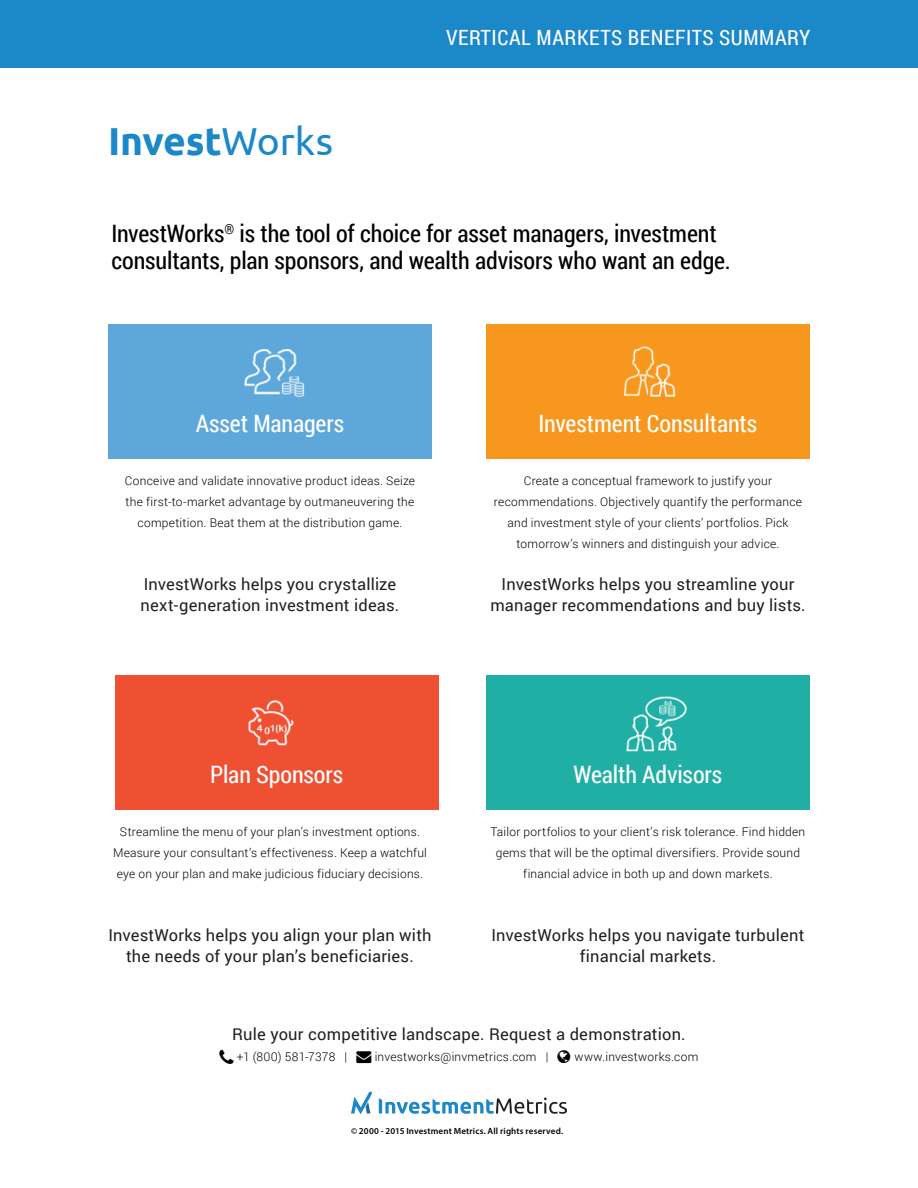
<style>
.page{position:relative;width:918px;height:1188px;background:#fff}
.page>*{position:absolute;margin:0;border:0;box-sizing:border-box;transform-origin:0 0}
.t1{font:700 39px "Ubuntu";letter-spacing:-.005em;color:#1b88c9}
.t2{font:24px/27px "Roboto Condensed";letter-spacing:-.005em;color:#000}
.t3{font:24px "Roboto Condensed";letter-spacing:-.005em;color:#fff}
.t4{font:21px "Roboto Condensed";letter-spacing:.025em;color:#fff}
.t5{font:16.5px/21px "Roboto";letter-spacing:.01em;color:#231f20;text-align:center}
.t6{font:300 12px/21px "Roboto";letter-spacing:.02em;color:#000;text-align:center}
.t7{font:600 9px "Myriad Pro";letter-spacing:.02em;color:#000}
.s1{font-weight:400}
</style>
<div class="page">
<div style="left:108px;top:324px;width:324px;height:135px;background:#5da7db"></div>
<div style="left:115px;top:675px;width:324px;height:135px;background:#ef5032"></div>
<div style="left:486px;top:324px;width:324px;height:135px;background:#f7971d"></div>
<div style="left:486px;top:675px;width:324px;height:135px;background:#1fafa4"></div>
<img style="left:244px;top:349px;width:61px;height:48px">
<img style="left:624px;top:346px;width:52px;height:51px">
<img style="left:248px;top:700px;width:46px;height:46px">
<img style="left:626px;top:696px;width:61px;height:56px">
<svg style="left:351px;top:1091px;width:21px;height:23px"></svg>
<svg style="left:379px;top:1098px;width:188px;height:16px"></svg>
<div style="left:0;top:0;width:918px;height:68px;background:#1b88c9"></div>
<p class="t1" style="left:108px;top:118px;width:227px">Invest<span class="s1">Works</span></p>
<p class="t4" style="left:446px;top:23px;width:366px">VERTICAL MARKETS BENEFITS SUMMARY</p>
<p class="t2" style="left:111px;top:219px;width:621px">InvestWorks<sup>®</sup> is the tool of choice for asset managers, investment consultants, plan sponsors, and wealth advisors who want an edge.</p>
<p class="t3" style="left:196px;top:407px;width:150px">Asset Managers</p>
<p class="t3" style="left:539px;top:407px;width:220px">Investment Consultants</p>
<p class="t6" style="left:125px;top:470px;width:292px">Conceive and validate innovative product ideas. Seize the first-to-market advantage by outmaneuvering the competition. Beat them at the distribution game.</p>
<p class="t5" style="left:144px;top:573px;width:254px">InvestWorks helps you crystallize</p>
<p class="t5" style="left:141px;top:594px;width:260px">next-generation investment ideas.</p>
<p class="t6" style="left:494px;top:470px;width:310px">Create a conceptual framework to justify your recommendations. Objectively quantify the performance and investment style of your clients’ portfolios. Pick tomorrow’s winners and distinguish your advice.</p>
<p class="t5" style="left:490px;top:573px;width:317px">InvestWorks helps you streamline your manager recommendations and buy lists.</p>
<p class="t3" style="left:210px;top:758px;width:135px">Plan Sponsors</p>
<p class="t3" style="left:574px;top:758px;width:150px">Wealth Advisors</p>
<p class="t6" style="left:113px;top:821px;width:315px">Streamline the menu of your plan’s investment options.<br>Measure your consultant’s effectiveness. Keep a watchful eye on your plan and make judicious fiduciary decisions.</p>
<p class="t5" style="left:108px;top:924px;width:325px">InvestWorks helps you align your plan with the needs of your plan’s beneficiaries.</p>
<p class="t6" style="left:491px;top:821px;width:316px">Tailor portfolios to your client’s risk tolerance. Find hidden gems that will be the optimal diversifiers. Provide sound financial advice in both up and down markets.</p>
<p class="t5" style="left:491px;top:924px;width:315px">InvestWorks helps you navigate turbulent financial markets.</p>
<p class="t5" style="left:232px;top:1023px;width:455px">Rule your competitive landscape. Request a demonstration.</p>
<p class="t6" style="left:237px;top:1046px;width:313px">+1 (800) 581-7378 | → investworks@invmetrics.com |</p>
<p class="t6" style="left:574px;top:1046px;width:125px">www.investworks.com</p>
<p class="t7" style="left:351px;top:1125px;width:214px">© 2000 - 2015 Investment Metrics. All rights reserved.</p>
</div>
